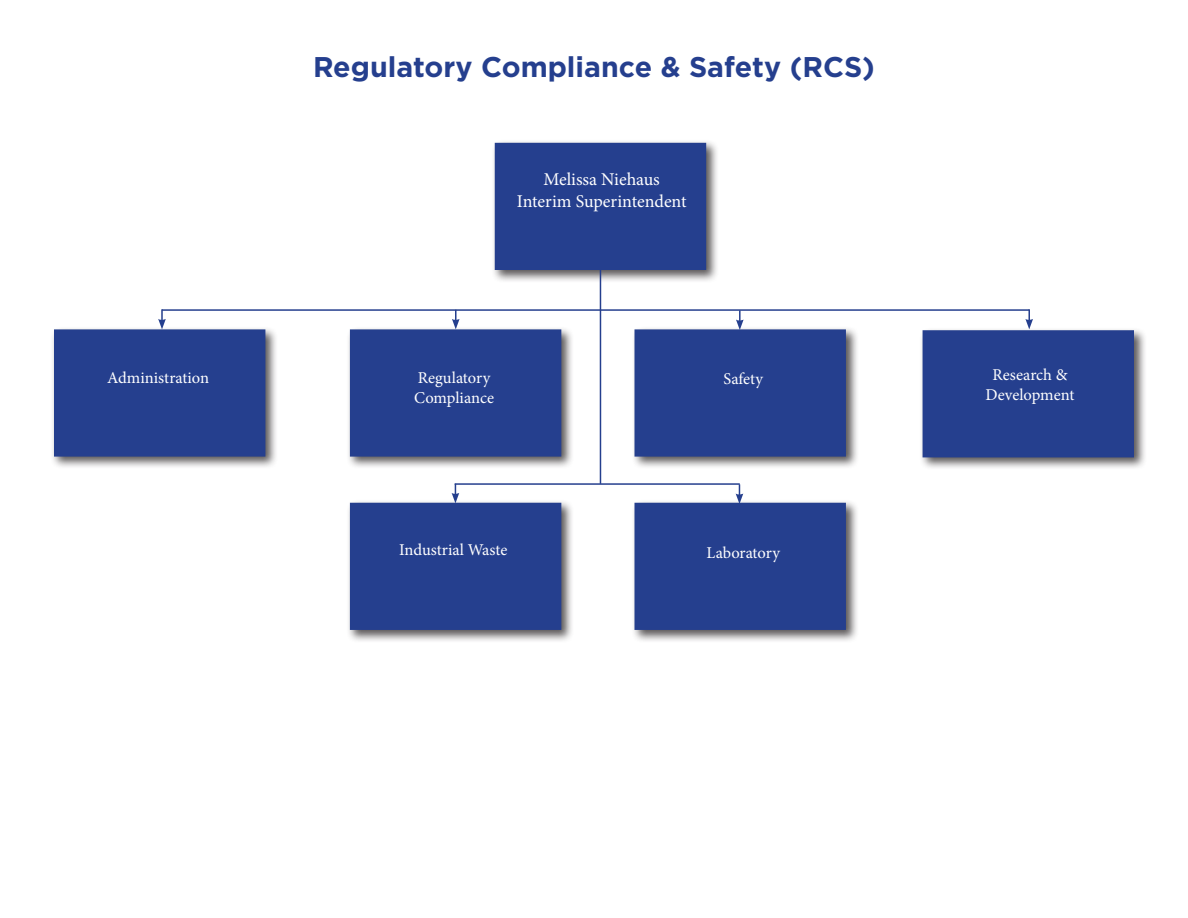
<style>
.page{position:relative;width:1188px;height:918px;background:#fff}
.page>*{position:absolute;margin:0;border:0;box-sizing:border-box;transform-origin:0 0}
.t1{font:700 28.5px "Gotham";color:#253f8e}
.t2{font:18px/21.6px "Minion Pro";letter-spacing:-.005em;color:#fff;text-align:center}
.t3{font:16.5px/19.8px "Minion Pro";letter-spacing:-.005em;color:#fff;text-align:center}
</style>
<div class="page">
<div style="left:919px;top:327px;width:228px;height:143px;background:#231f20;opacity:.75"></div>
<div style="left:923px;top:330px;width:211px;height:127px;background:#253f8e"></div>
<div style="left:491px;top:139px;width:228px;height:144px;background:#231f20;opacity:.75"></div>
<div style="left:495px;top:143px;width:211px;height:127px;background:#253f8e"></div>
<div style="left:51px;top:326px;width:227px;height:144px;background:#231f20;opacity:.75"></div>
<div style="left:54px;top:329px;width:211px;height:128px;background:#253f8e;border:3px solid #253f8e"></div>
<hr style="left:600px;top:269px;width:1px;height:215px;background:#253f8e">
<div style="left:631px;top:499px;width:228px;height:144px;background:#231f20;opacity:.75"></div>
<div style="left:634px;top:503px;width:212px;height:127px;background:#253f8e"></div>
<div style="left:631px;top:326px;width:228px;height:143px;background:#231f20;opacity:.75"></div>
<div style="left:634px;top:329px;width:212px;height:128px;background:#253f8e;border:3px solid #253f8e"></div>
<div style="left:346px;top:499px;width:228px;height:144px;background:#231f20;opacity:.75"></div>
<div style="left:350px;top:503px;width:211px;height:127px;background:#253f8e"></div>
<div style="left:346px;top:326px;width:228px;height:144px;background:#231f20;opacity:.75"></div>
<div style="left:350px;top:329px;width:211px;height:128px;background:#253f8e;border:3px solid #253f8e"></div>
<svg style="left:158px;top:309px;width:8px;height:20px"></svg>
<svg style="left:452px;top:311px;width:8px;height:18px"></svg>
<hr style="left:162px;top:309px;width:867px;height:2px;background:#253f8e">
<svg style="left:736px;top:310px;width:8px;height:20px"></svg>
<svg style="left:1025px;top:309px;width:8px;height:20px"></svg>
<svg style="left:452px;top:484px;width:7px;height:19px"></svg>
<hr style="left:455px;top:483px;width:285px;height:2px;background:#253f8e">
<svg style="left:736px;top:484px;width:7px;height:20px"></svg>
<p class="t3" style="left:107px;top:368px;width:103px">Administration</p>
<h1 class="t1" style="left:313px;top:48px;width:563px">Regulatory Compliance &amp; Safety (RCS)</h1>
<p class="t2" style="left:517px;top:168px;width:171px">Melissa Niehaus<br>Interim Superintendent</p>
<p class="t3" style="left:414px;top:368px;width:81px;text-align:left">Regulatory<br>Compliance</p>
<p class="t3" style="left:399px;top:540px;width:110px">Industrial Waste</p>
<p class="t3" style="left:724px;top:369px;width:41px">Safety</p>
<p class="t3" style="left:986px;top:365px;width:90px">Research &amp;<br>Development</p>
<p class="t3" style="left:707px;top:543px;width:75px">Laboratory</p>
</div>
